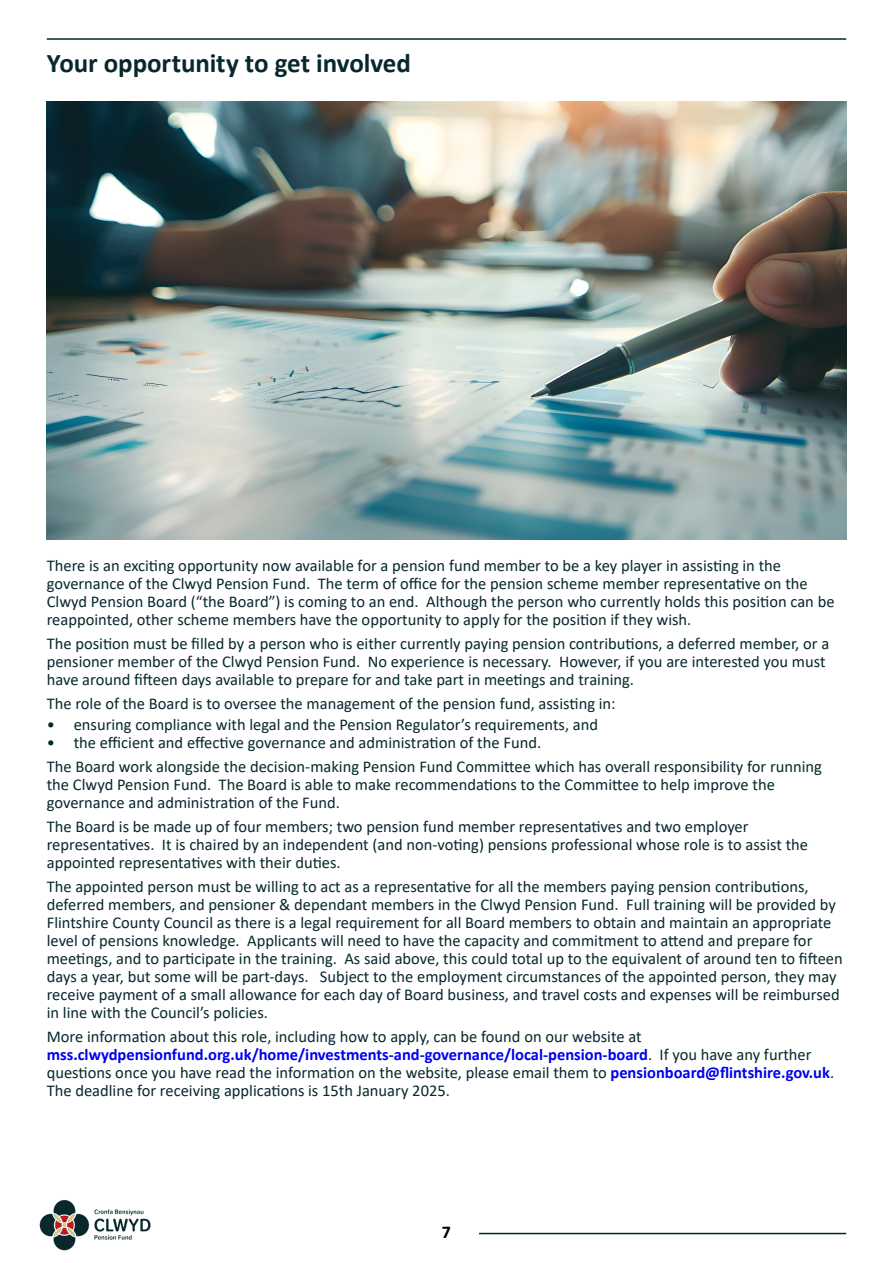
<style>
.page{position:relative;width:893px;height:1263px;background:#fff}
.page>*{position:absolute;margin:0;border:0;box-sizing:border-box;transform-origin:0 0}
.t1{font:700 27px "Calibri";letter-spacing:-.005em;color:#08282d}
.t2{font:700 18px "Calibri";color:#000}
.t3{font:16.5px/18px "Calibri";color:#08282d}
.s1{font-weight:700;color:#00e}
</style>
<div class="page">
<hr style="left:47px;top:38px;width:799px;height:2px;background:#08282d">
<hr style="left:479px;top:1233px;width:367px;height:1px;background:#08282d">
<img style="left:40px;top:1200px;width:111px;height:50px">
<img style="left:47px;top:101px;width:799px;height:439px">
<h1 class="t1" style="left:47px;top:44px;width:366px">Your opportunity to get involved</h1>
<p class="t3" style="left:47px;top:556px;width:789px">There is an exciting opportunity now available for a pension fund member to be a key player in assisting in the governance of the Clwyd Pension Fund. The term of office for the pension scheme member representative on the Clwyd Pension Board (“the Board”) is coming to an end. Although the person who currently holds this position can be reappointed, other scheme members have the opportunity to apply for the position if they wish.</p>
<p class="t3" style="left:47px;top:634px;width:784px">The position must be filled by a person who is either currently paying pension contributions, a deferred member, or a pensioner member of the Clwyd Pension Fund. No experience is necessary. However, if you are interested you must have around fifteen days available to prepare for and take part in meetings and training.</p>
<p class="t3" style="left:47px;top:694px;width:570px">The role of the Board is to oversee the management of the pension fund, assisting in:</p>
<p class="t3" style="left:47px;top:715px;width:553px">• ensuring compliance with legal and the Pension Regulator’s requirements, and</p>
<p class="t3" style="left:47px;top:730px;width:777px;line-height:24px">• the efficient and effective governance and administration of the Fund.<br>The Board work alongside the decision-making Pension Fund Committee which has overall responsibility for running</p>
<p class="t3" style="left:47px;top:775px;width:730px">the Clwyd Pension Fund. The Board is able to make recommendations to the Committee to help improve the governance and administration of the Fund.</p>
<p class="t3" style="left:47px;top:817px;width:763px">The Board is be made up of four members; two pension fund member representatives and two employer representatives. It is chaired by an independent (and non-voting) pensions professional whose role is to assist the appointed representatives with their duties.</p>
<p class="t3" style="left:47px;top:877px;width:797px">The appointed person must be willing to act as a representative for all the members paying pension contributions, deferred members, and pensioner &amp; dependant members in the Clwyd Pension Fund. Full training will be provided by Flintshire County Council as there is a legal requirement for all Board members to obtain and maintain an appropriate level of pensions knowledge. Applicants will need to have the capacity and commitment to attend and prepare for meetings, and to participate in the training. As said above, this could total up to the equivalent of around ten to fifteen days a year, but some will be part-days. Subject to the employment circumstances of the appointed person, they may receive payment of a small allowance for each day of Board business, and travel costs and expenses will be reimbursed in line with the Council’s policies.</p>
<p class="t3" style="left:47px;top:1027px;width:789px">More information about this role, including how to apply, can be found on our website at <span class="s1">mss.clwydpensionfund.org.uk/home/investments-and-governance/local-pension-board</span>. If you have any further questions once you have read the information on the website, please email them to <span class="s1">pensionboard@flintshire.gov.uk</span>.<br>The deadline for receiving applications is 15th January 2025.</p>
<p class="t2" style="left:442px;top:1219px;width:11px">7</p>
</div>
